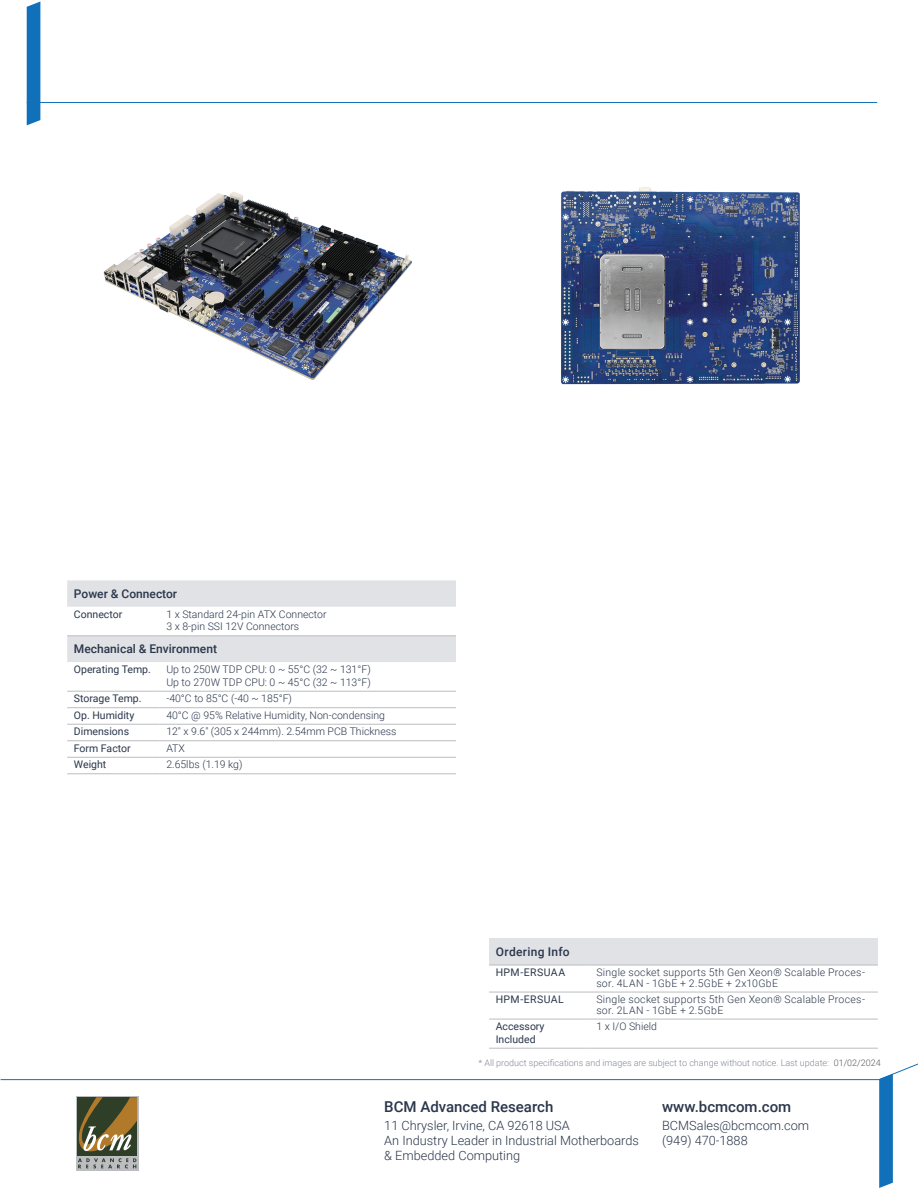
<style>
.page{position:relative;width:918px;height:1188px;background:#fff}
.page>*{position:absolute;margin:0;border:0;box-sizing:border-box;transform-origin:0 0}
.t1{font:500 15px "Roboto";color:#2a364b}
.t2{font:300 12.75px/15.3px "Roboto";color:#2a364b}
.t3{font:500 12px "Roboto";color:#2a364b}
.t4{font:500 12px "Roboto";letter-spacing:.03em;color:#2a364b}
.t5{font:300 10.5px/12.6px "Roboto";color:#2a364b}
.t6{font:10.5px/12.6px "Roboto";color:#2a364b}
.t7{font:300 10.5px/10.5px "Roboto";letter-spacing:.03em;color:#2a364b}
.t8{font:300 10.5px/10.5px "Roboto";letter-spacing:.025em;color:#2a364b}
.t9{font:10.5px "Roboto";letter-spacing:.035em;color:#2a364b}
.t10{font:300 9px "Roboto";color:#828894}
.t11{font:300 9px "Roboto";color:#57585a}
</style>
<div class="page">
<div style="left:27px;top:2px;width:13px;height:123px;background:#1070b9"></div>
<hr style="left:27px;top:102px;width:850px;height:1px;background:#1070b9">
<hr style="left:1px;top:1079px;width:880px;height:1px;background:#1070b9">
<svg style="left:878px;top:1063px;width:40px;height:125px"></svg>
<svg style="left:76px;top:1096px;width:62px;height:74px"></svg>
<svg style="left:76px;top:1097px;width:61px;height:71px;background:#777152"></svg>
<div style="left:489px;top:939px;width:389px;height:26px;background:#e0e2e5"></div>
<hr style="left:489px;top:992px;width:101px;height:1px;background:#bcbdc0">
<hr style="left:590px;top:992px;width:288px;height:1px;background:#bcbdc0">
<hr style="left:489px;top:1019px;width:101px;height:1px;background:#bcbdc0">
<hr style="left:590px;top:1019px;width:288px;height:1px;background:#bcbdc0">
<hr style="left:489px;top:965px;width:101px;height:1px;background:#bcbdc0">
<hr style="left:590px;top:965px;width:288px;height:1px;background:#bcbdc0">
<hr style="left:489px;top:1048px;width:101px;height:1px;background:#bcbdc0">
<hr style="left:590px;top:1048px;width:288px;height:1px;background:#bcbdc0">
<svg style="left:67px;top:580px;width:389px;height:82px"></svg>
<hr style="left:67px;top:691px;width:93px;height:1px;background:#bcbdc0">
<hr style="left:160px;top:691px;width:296px;height:1px;background:#bcbdc0">
<hr style="left:67px;top:707px;width:93px;height:1px;background:#bcbdc0">
<hr style="left:160px;top:707px;width:296px;height:1px;background:#bcbdc0">
<hr style="left:67px;top:724px;width:93px;height:1px;background:#bcbdc0">
<hr style="left:160px;top:724px;width:296px;height:1px;background:#bcbdc0">
<hr style="left:67px;top:740px;width:93px;height:1px;background:#bcbdc0">
<hr style="left:160px;top:740px;width:296px;height:1px;background:#bcbdc0">
<hr style="left:67px;top:757px;width:93px;height:1px;background:#bcbdc0">
<hr style="left:160px;top:757px;width:296px;height:1px;background:#bcbdc0">
<hr style="left:67px;top:774px;width:93px;height:1px;background:#bcbdc0">
<hr style="left:160px;top:774px;width:296px;height:1px;background:#bcbdc0">
<hr style="left:160px;top:636px;width:296px;height:1px;background:#bcbdc0">
<hr style="left:67px;top:636px;width:93px;height:1px;background:#bcbdc0">
<img style="left:103px;top:192px;width:309px;height:188px">
<img style="left:561px;top:187px;width:239px;height:198px">
<p class="t3" style="left:74px;top:585px;width:105px">Power &amp; Connector</p>
<p class="t6" style="left:74px;top:607px;width:50px">Connector</p>
<p class="t5" style="left:166px;top:607px;width:162px">1 x Standard 24-pin ATX Connector<br>3 x 8-pin SSI 12V Connectors</p>
<p class="t3" style="left:74px;top:641px;width:145px">Mechanical &amp; Environment</p>
<p class="t6" style="left:74px;top:663px;width:78px">Operating Temp.</p>
<p class="t5" style="left:166px;top:663px;width:206px">Up to 250W TDP CPU: 0 ~ 55°C (32 ~ 131°F)<br>Up to 270W TDP CPU: 0 ~ 45°C (32 ~ 113°F)</p>
<p class="t6" style="left:74px;top:692px;width:69px">Storage Temp.</p>
<p class="t5" style="left:166px;top:692px;width:127px">-40°C to 85°C (-40 ~ 185°F)</p>
<p class="t6" style="left:74px;top:708px;width:62px">Op. Humidity</p>
<p class="t5" style="left:166px;top:708px;width:220px">40°C @ 95% Relative Humidity, Non-condensing</p>
<p class="t6" style="left:74px;top:725px;width:57px">Dimensions</p>
<p class="t5" style="left:166px;top:725px;width:232px">12" x 9.6" (305 x 244mm). 2.54mm PCB Thickness</p>
<p class="t6" style="left:74px;top:741px;width:58px">Form Factor</p>
<p class="t5" style="left:166px;top:741px;width:20px">ATX</p>
<p class="t6" style="left:74px;top:758px;width:34px">Weight</p>
<p class="t5" style="left:166px;top:758px;width:78px">2.65lbs (1.19 kg)</p>
<p class="t4" style="left:496px;top:944px;width:76px">Ordering Info</p>
<p class="t9" style="left:496px;top:965px;width:71px">HPM-ERSUAA</p>
<p class="t7" style="left:596px;top:967px;width:270px">Single socket supports 5th Gen Xeon® Scalable Proces&shy;sor. 4LAN - 1GbE + 2.5GbE + 2x10GbE</p>
<p class="t9" style="left:496px;top:992px;width:70px">HPM-ERSUAL</p>
<p class="t8" style="left:596px;top:994px;width:270px">Single socket supports 5th Gen Xeon® Scalable Proces&shy;sor. 2LAN - 1GbE + 2.5GbE</p>
<p class="t6" style="left:496px;top:1020px;width:50px">Accessory<br>Included</p>
<p class="t5" style="left:596px;top:1020px;width:62px">1 x I/O Shield</p>
<p class="t11" style="left:834px;top:1056px;width:49px">01/02/2024</p>
<p class="t10" style="left:478px;top:1056px;width:352px">* All product specifications and images are subject to change without notice. Last update:</p>
<h1 class="t1" style="left:384px;top:1096px;width:171px">BCM Advanced Research</h1>
<h1 class="t1" style="left:662px;top:1096px;width:131px">www.bcmcom.com</h1>
<p class="t2" style="left:384px;top:1117px;width:256px">11 Chrysler, Irvine, CA 92618 USA<br>An Industry Leader in Industrial Motherboards &amp; Embedded Computing</p>
<p class="t2" style="left:662px;top:1117px;width:149px">BCMSales@bcmcom.com (949) 470-1888</p>
</div>
